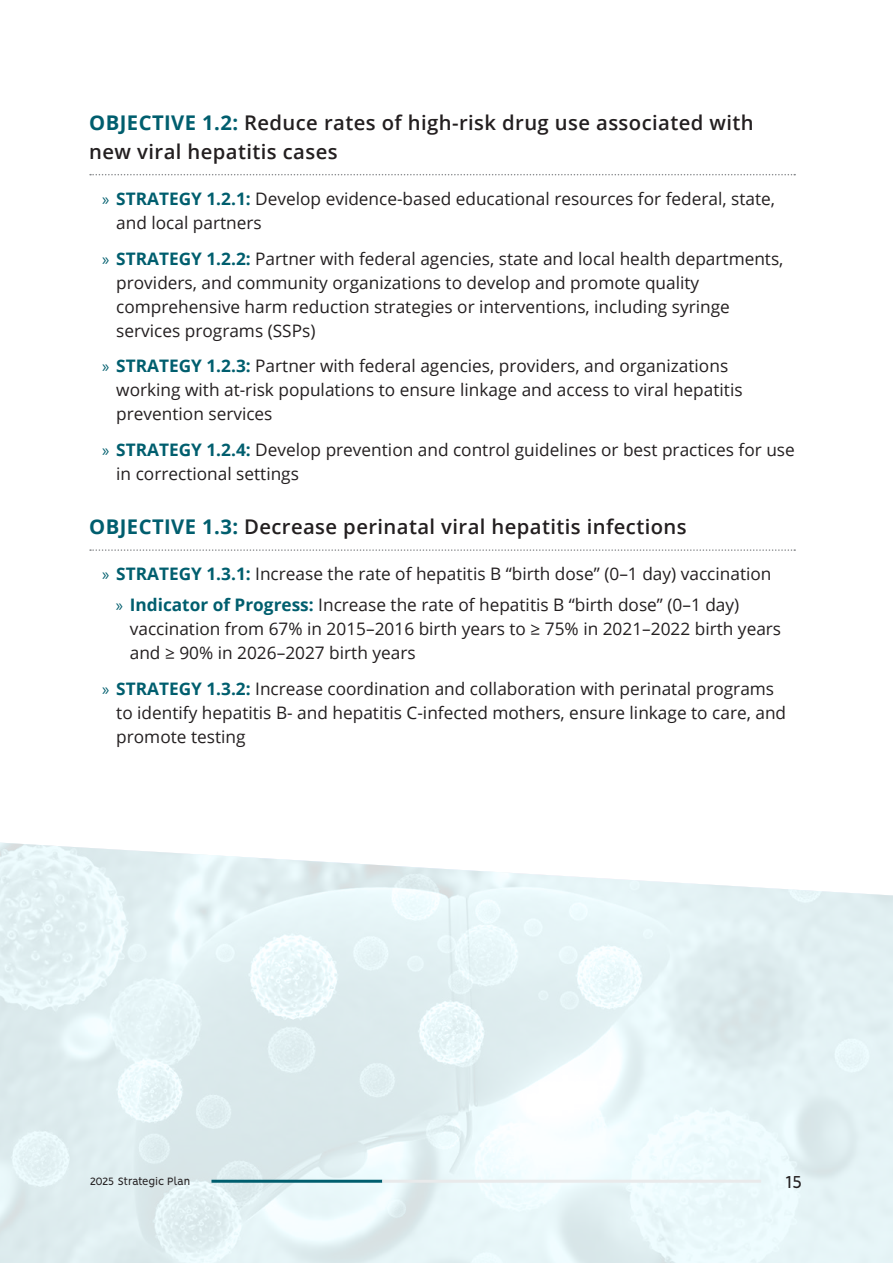
<style>
.page{position:relative;width:893px;height:1263px;background:#fff}
.page>*{position:absolute;margin:0;border:0;box-sizing:border-box;transform-origin:0 0}
.Objective_sub{font:600 20.25px/28.5px "Open Sans";letter-spacing:.02em;color:#231f20}
.t1{font:19.5px "Vision";color:#231f20}
.t2{font:17.25px/24px "Open Sans";color:#231f20}
.t3{font:12px "Vision";letter-spacing:-.03em;color:#231f20}
.s1{font-weight:700;color:#005e6e}
.s2{font-family:"Myriad Pro";color:#005e6e}
</style>
<div class="page">
<svg style="left:0;top:842px;width:893px;height:421px;fill:#e4f3f5"></svg>
<hr style="left:211px;top:1180px;width:171px;height:3px;background:#005e6e">
<hr style="left:382px;top:1180px;width:379px;height:3px;background:#e9eaeb">
<svg style="left:90px;top:174px;width:705px;height:1px"></svg>
<svg style="left:90px;top:549px;width:705px;height:2px"></svg>
<h4 class="Objective_sub" style="left:89px;top:108px;width:666px"><span class="s1">OBJECTIVE 1.2:</span> Reduce rates of high-risk drug use associated with new viral hepatitis cases</h4>
<p class="t2" style="left:116px;top:186px;width:660px;text-indent:-14px"><span class="s2">»</span> <span class="s1">STRATEGY 1.2.1:</span> Develop evidence-based educational resources for federal, state, and local partners</p>
<p class="t2" style="left:116px;top:246px;width:669px;text-indent:-14px"><span class="s2">»</span> <span class="s1">STRATEGY 1.2.2:</span> Partner with federal agencies, state and local health departments, providers, and community organizations to develop and promote quality comprehensive harm reduction strategies or interventions, including syringe services programs (SSPs)</p>
<p class="t2" style="left:116px;top:354px;width:628px;text-indent:-14px"><span class="s2">»</span> <span class="s1">STRATEGY 1.2.3:</span> Partner with federal agencies, providers, and organizations working with at-risk populations to ensure linkage and access to viral hepatitis prevention services</p>
<p class="t2" style="left:116px;top:438px;width:680px;text-indent:-14px"><span class="s2">»</span> <span class="s1">STRATEGY 1.2.4:</span> Develop prevention and control guidelines or best practices for use in correctional settings</p>
<h4 class="Objective_sub" style="left:89px;top:512px;width:599px"><span class="s1">OBJECTIVE 1.3:</span> Decrease perinatal viral hepatitis infections</h4>
<p class="t2" style="left:102px;top:561px;width:671px"><span class="s2">»</span> <span class="s1">STRATEGY 1.3.1:</span> Increase the rate of hepatitis B “birth dose” (0–1 day) vaccination</p>
<p class="t2" style="left:130px;top:592px;width:653px;text-indent:-14px"><span class="s2">»</span> <span class="s1">Indicator of Progress:</span> Increase the rate of hepatitis B “birth dose” (0–1 day) vaccination from 67% in 2015–2016 birth years to ≥ 75% in 2021–2022 birth years and ≥ 90% in 2026–2027 birth years</p>
<p class="t2" style="left:116px;top:676px;width:671px;text-indent:-14px"><span class="s2">»</span> <span class="s1">STRATEGY 1.3.2:</span> Increase coordination and collaboration with perinatal programs to identify hepatitis B- and hepatitis C-infected mothers, ensure linkage to care, and promote testing</p>
<p class="t3" style="left:90px;top:1175px;width:102px">2025 Strategic Plan</p>
<p class="t1" style="left:785px;top:1170px;width:19px">15</p>
</div>
